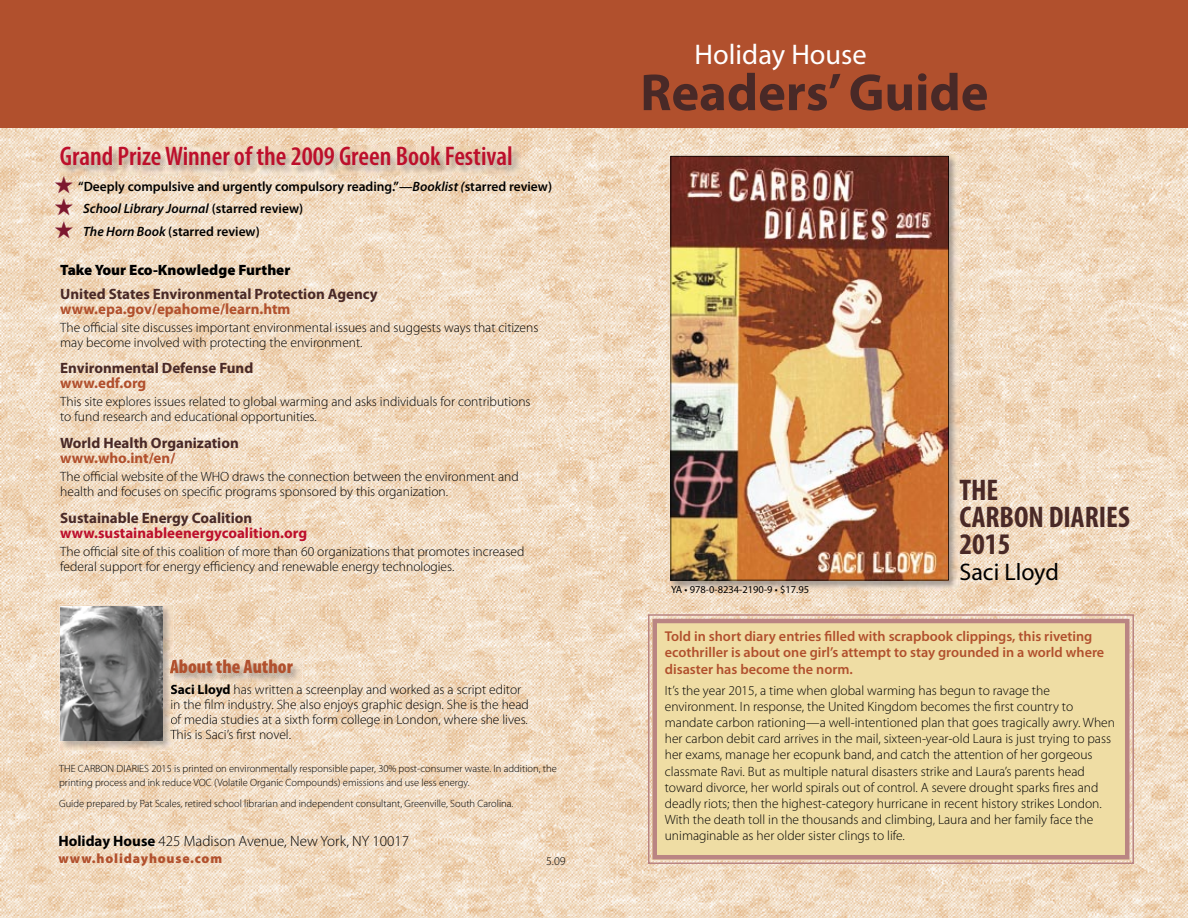
<style>
.page{position:relative;width:1188px;height:918px;background:#fff}
.page>*{position:absolute;margin:0;border:0;box-sizing:border-box;transform-origin:0 0}
.t1{font:700 52.5px "Myriad Pro";color:#492927}
.t2{font:700 condensed 30px/27px "Myriad Pro";color:#492927}
.t3{font:28.5px "Myriad Pro";color:#fff}
.t4{font:600 condensed 27px "Myriad Pro";color:#bd0f2b}
.t5{font:24px "Myriad";color:#000}
.t6{font:24px/22.5px "Zapf Dingbats ITC";color:#7d1830;text-align:justify}
.t7{font:900 condensed 19.5px "Myriad Pro";color:#b1502d}
.t8{font:700 15px "Myriad Pro";color:#492927}
.t9{font:700 15px "Myriad Pro";color:#b1502d}
.t10{font:300 15px "Myriad Pro";color:#000}
.t11{font:700 15px "Myriad Pro";color:#bd0f2b}
.t12{font:900 15px "Myriad Pro";color:#000}
.t13{font:600 14.25px/16.5px "Myriad Pro";color:#b1502d}
.t14{font:300 13.5px/16.2px "Myriad Pro";color:#000}
.t15{font:600 13.5px/22.5px "Myriad Pro";color:#000}
.t16{font:900 13.5px "Myriad Pro";letter-spacing:.06em;color:#b1502d}
.t17{font:300 12px "Myriad Pro";color:#000}
.t18{font:300 10.5px/13.5px "Myriad Pro";color:#000}
.t19{font:10.5px "Myriad Pro";color:#000}
.s1{font-style:italic}
.s2{font-weight:700}
</style>
<div class="page">
<img style="left:0;top:128px;width:1188px;height:790px">
<svg style="left:648px;top:614px;width:486px;height:250px;background:#dbbaa9"></svg>
<div style="left:652px;top:619px;width:477px;height:240px;background:#efdda4"></div>
<div style="left:0;top:0;width:1188px;height:128px;background:#b1502d"></div>
<img style="left:669px;top:154px;width:290px;height:437px">
<img style="left:670px;top:156px;width:279px;height:424px">
<img style="left:173px;top:659px;width:129px;height:24px">
<img style="left:173px;top:660px;width:120px;height:13px">
<img style="left:59px;top:605px;width:114px;height:146px">
<svg style="left:170px;top:660px;width:3px;height:13px"></svg>
<svg style="left:170px;top:684px;width:3px;height:55px"></svg>
<img style="left:61px;top:606px;width:102px;height:134px">
<img style="left:60px;top:145px;width:461px;height:31px">
<h3 class="t4" style="left:60px;top:141px;width:454px">Grand Prize Winner of the 2009 Green Book Festival</h3>
<h3 class="t6" style="left:54px;top:173px;width:21px">★ ★ ★</h3>
<p class="t15" style="left:83px;top:175px;width:470px;text-indent:-5px">“Deeply compulsive and urgently compulsory reading.”—<span class="s1">Booklist (</span>starred review)<br><span class="s1">School Library Journal</span> (starred review)<br><span class="s1">The Horn Book</span> (starred review)</p>
<p class="t12" style="left:60px;top:262px;width:232px">Take Your Eco-Knowledge Further</p>
<p class="t8" style="left:60px;top:286px;width:319px">United States Environmental Protection Agency</p>
<p class="t9" style="left:60px;top:301px;width:232px">www.epa.gov/epahome/learn.htm</p>
<p class="t14" style="left:60px;top:320px;width:480px;line-height:15px">The official site discusses important environmental issues and suggests ways that citizens may become involved with protecting the environment.</p>
<p class="t8" style="left:60px;top:359px;width:195px">Environmental Defense Fund</p>
<p class="t9" style="left:60px;top:374px;width:88px">www.edf.org</p>
<p class="t14" style="left:60px;top:394px;width:472px;line-height:15px">This site explores issues related to global warming and asks individuals for contributions to fund research and educational opportunities.</p>
<p class="t8" style="left:60px;top:434px;width:180px">World Health Organization</p>
<p class="t9" style="left:60px;top:449px;width:117px">www.who.int/en/</p>
<p class="t14" style="left:60px;top:469px;width:460px;line-height:15px">The official website of the WHO draws the connection between the environment and health and focuses on specific programs sponsored by this organization.</p>
<p class="t8" style="left:60px;top:509px;width:194px">Sustainable Energy Coalition</p>
<p class="t11" style="left:60px;top:524px;width:248px">www.sustainableenergycoalition.org</p>
<p class="t14" style="left:60px;top:544px;width:466px;line-height:15px">The official site of this coalition of more than 60 organizations that promotes increased federal support for energy efficiency and renewable energy technologies.</p>
<h3 class="t7" style="left:170px;top:656px;width:125px">About the Author</h3>
<p class="t14" style="left:170px;top:682px;width:360px;line-height:15px"><span class="s2">Saci Lloyd</span> has written a screenplay and worked as a script editor in the film industry. She also enjoys graphic design. She is the head of media studies at a sixth form college in London, where she lives.<br>This is Saci’s first novel.</p>
<p class="t18" style="left:59px;top:762px;width:499px">THE CARBON DIARIES 2015 is printed on environmentally responsible paper, 30% post-consumer waste. In addition, the printing process and ink reduce VOC (Volatile Organic Compounds) emissions and use less energy.</p>
<p class="t18" style="left:59px;top:797px;width:456px">Guide prepared by Pat Scales, retired school librarian and independent consultant, Greenville, South Carolina.</p>
<p class="t10" style="left:58px;top:833px;width:352px"><span class="s2">Holiday House</span> 425 Madison Avenue, New York, NY 10017</p>
<p class="t16" style="left:58px;top:850px;width:165px">www.holidayhouse.com</p>
<p class="t17" style="left:546px;top:854px;width:21px">5.09</p>
<h3 class="t3" style="left:695px;top:39px;width:174px">Holiday House</h3>
<h1 class="t1" style="left:640px;top:63px;width:350px">Readers’ Guide</h1>
<p class="t19" style="left:671px;top:584px;width:140px">YA • 978-0-8234-2190-9 • $17.95</p>
<h2 class="t2" style="left:959px;top:477px;width:172px">THE<br>CARBON DIARIES<br>2015</h2>
<h3 class="t5" style="left:959px;top:560px;width:101px">Saci Lloyd</h3>
<p class="t13" style="left:665px;top:628px;width:441px">Told in short diary entries filled with scrapbook clippings, this riveting ecothriller is about one girl’s attempt to stay grounded in a world where disaster has become the norm.</p>
<p class="t14" style="left:665px;top:682px;width:452px">It’s the year 2015, a time when global warming has begun to ravage the environment. In response, the United Kingdom becomes the first country to mandate carbon rationing—a well-intentioned plan that goes tragically awry. When her carbon debit card arrives in the mail, sixteen-year-old Laura is just trying to pass her exams, manage her ecopunk band, and catch the attention of her gorgeous classmate Ravi. But as multiple natural disasters strike and Laura’s parents head toward divorce, her world spirals out of control. A severe drought sparks fires and deadly riots; then the highest-category hurricane in recent history strikes London.<br>With the death toll in the thousands and climbing, Laura and her family face the unimaginable as her older sister clings to life.</p>
</div>
